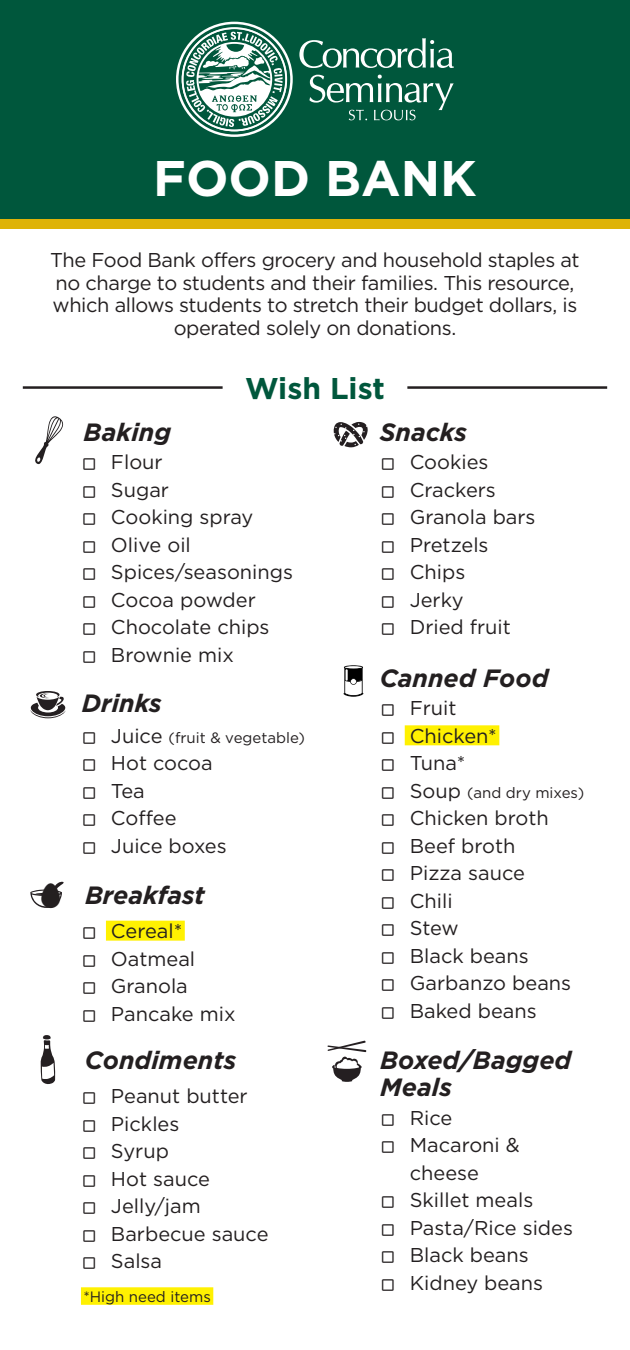
<style>
.page{position:relative;width:630px;height:1350px;background:#fff}
.page>*{position:absolute;margin:0;border:0;box-sizing:border-box;transform-origin:0 0}
.t1{font:700 50px "Gotham HTF";color:#fff}
.t2{font:700 30px "Gotham HTF";color:#00573c}
.t3{font:italic 700 25px "Gotham HTF";color:#231f20}
.t4{font:20px/27.5px "Gotham HTF";color:#231f20}
.t5{font:20px/22.5px "Gotham HTF";letter-spacing:-.02em;color:#231f20;text-align:center}
.t6{font:15px "Gotham HTF";color:#231f20}
.s1{font-size:20px}
</style>
<div class="page">
<hr style="left:407px;top:386px;width:200px;height:3px;background:#231f20">
<div style="left:106px;top:921px;width:79px;height:20px;background:#fff101"></div>
<svg style="left:41px;top:1035px;width:15px;height:50px"></svg>
<svg style="left:30px;top:691px;width:36px;height:27px"></svg>
<svg style="left:334px;top:422px;width:34px;height:25px"></svg>
<div style="left:405px;top:725px;width:94px;height:20px;background:#fff101"></div>
<svg style="left:344px;top:665px;width:19px;height:4px"></svg>
<hr style="left:345px;top:666px;width:17px;height:3px;background:#000;border-radius:50%">
<svg style="left:344px;top:667px;width:19px;height:29px"></svg>
<svg style="left:327px;top:1041px;width:39px;height:41px"></svg>
<svg style="left:35px;top:416px;width:28px;height:49px"></svg>
<hr style="left:23px;top:386px;width:200px;height:3px;background:#231f20">
<div style="left:0;top:0;width:630px;height:229px;background:#00573c"></div>
<div style="left:81px;top:1287px;width:132px;height:18px;background:#fff101"></div>
<svg style="left:299px;top:38px;width:155px;height:30px"></svg>
<svg style="left:309px;top:75px;width:145px;height:45px;background:#2d745e"></svg>
<svg style="left:176px;top:22px;width:117px;height:115px"></svg>
<svg style="left:30px;top:881px;width:34px;height:27px"></svg>
<p class="t1" style="left:153px;top:150px;width:325px">FOOD BANK</p>
<p class="t5" style="left:50px;top:249px;width:531px">The Food Bank offers grocery and household staples at no charge to students and their families. This resource, which allows students to stretch their budget dollars, is operated solely on donations.</p>
<p class="t2" style="left:245px;top:371px;width:141px">Wish List</p>
<p class="t3" style="left:83px;top:417px;width:89px">Baking</p>
<p class="t4" style="left:111px;top:448px;width:53px">Flour</p>
<p class="t4" style="left:111px;top:476px;width:60px">Sugar</p>
<p class="t4" style="left:111px;top:503px;width:144px">Cooking spray</p>
<p class="t4" style="left:111px;top:531px;width:81px">Olive oil</p>
<p class="t4" style="left:111px;top:558px;width:184px">Spices/seasonings</p>
<p class="t4" style="left:111px;top:586px;width:146px">Cocoa powder</p>
<p class="t4" style="left:111px;top:613px;width:160px">Chocolate chips</p>
<p class="t4" style="left:111px;top:641px;width:124px">Brownie mix</p>
<p class="t3" style="left:82px;top:689px;width:81px">Drinks</p>
<p class="t6" style="left:111px;top:729px;width:196px"><span class="s1">Juice</span> (fruit &amp; vegetable)</p>
<p class="t4" style="left:111px;top:749px;width:103px">Hot cocoa</p>
<p class="t4" style="left:111px;top:777px;width:35px">Tea</p>
<p class="t4" style="left:111px;top:804px;width:67px">Coffee</p>
<p class="t4" style="left:111px;top:832px;width:117px">Juice boxes</p>
<p class="t3" style="left:85px;top:881px;width:121px">Breakfast</p>
<p class="t4" style="left:111px;top:917px;width:73px">Cereal*</p>
<p class="t4" style="left:111px;top:945px;width:86px">Oatmeal</p>
<p class="t4" style="left:111px;top:972px;width:78px">Granola</p>
<p class="t4" style="left:111px;top:1000px;width:126px">Pancake mix</p>
<p class="t3" style="left:85px;top:1045px;width:153px">Condiments</p>
<p class="t4" style="left:111px;top:1082px;width:138px">Peanut butter</p>
<p class="t4" style="left:111px;top:1110px;width:70px">Pickles</p>
<p class="t4" style="left:111px;top:1137px;width:60px">Syrup</p>
<p class="t4" style="left:111px;top:1165px;width:101px">Hot sauce</p>
<p class="t4" style="left:111px;top:1192px;width:91px">Jelly/jam</p>
<p class="t4" style="left:111px;top:1220px;width:159px">Barbecue sauce</p>
<p class="t4" style="left:111px;top:1247px;width:53px">Salsa</p>
<p class="t3" style="left:380px;top:417px;width:89px">Snacks</p>
<p class="t4" style="left:410px;top:448px;width:80px">Cookies</p>
<p class="t4" style="left:410px;top:476px;width:88px">Crackers</p>
<p class="t4" style="left:410px;top:503px;width:127px">Granola bars</p>
<p class="t4" style="left:410px;top:531px;width:80px">Pretzels</p>
<p class="t4" style="left:410px;top:558px;width:57px">Chips</p>
<p class="t4" style="left:410px;top:586px;width:55px">Jerky</p>
<p class="t4" style="left:410px;top:613px;width:103px">Dried fruit</p>
<p class="t3" style="left:380px;top:664px;width:170px">Canned Food</p>
<p class="t4" style="left:410px;top:694px;width:48px">Fruit</p>
<p class="t4" style="left:410px;top:722px;width:89px">Chicken*</p>
<p class="t4" style="left:410px;top:749px;width:57px">Tuna*</p>
<p class="t6" style="left:410px;top:784px;width:176px"><span class="s1">Soup</span> (and dry mixes)</p>
<p class="t4" style="left:410px;top:804px;width:141px">Chicken broth</p>
<p class="t4" style="left:410px;top:832px;width:107px">Beef broth</p>
<p class="t4" style="left:410px;top:859px;width:117px">Pizza sauce</p>
<p class="t4" style="left:410px;top:887px;width:44px">Chili</p>
<p class="t4" style="left:410px;top:914px;width:51px">Stew</p>
<p class="t4" style="left:410px;top:942px;width:121px">Black beans</p>
<p class="t4" style="left:410px;top:969px;width:163px">Garbanzo beans</p>
<p class="t4" style="left:410px;top:997px;width:129px">Baked beans</p>
<p class="t3" style="left:380px;top:1045px;width:193px">Boxed/Bagged</p>
<p class="t3" style="left:380px;top:1073px;width:73px">Meals</p>
<p class="t4" style="left:410px;top:1104px;width:44px">Rice</p>
<p class="t4" style="left:410px;top:1131px;width:112px">Macaroni &amp; cheese</p>
<p class="t4" style="left:410px;top:1186px;width:125px">Skillet meals</p>
<p class="t4" style="left:410px;top:1214px;width:165px">Pasta/Rice sides</p>
<p class="t4" style="left:410px;top:1241px;width:121px">Black beans</p>
<p class="t4" style="left:410px;top:1269px;width:135px">Kidney beans</p>
<p class="t6" style="left:83px;top:1289px;width:129px">*High need items</p>
</div>
